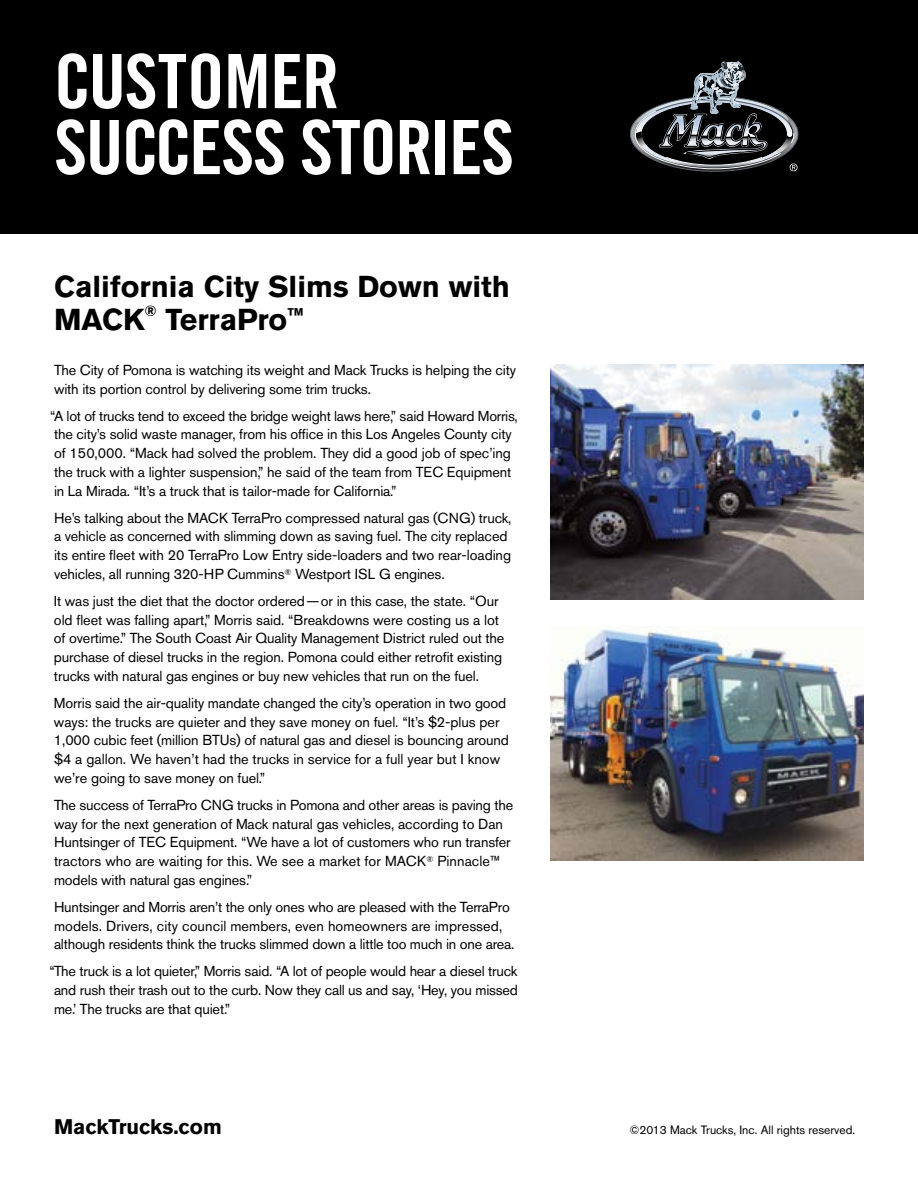
<style>
.page{position:relative;width:918px;height:1188px;background:#fff}
.page>*{position:absolute;margin:0;border:0;box-sizing:border-box;transform-origin:0 0}
.t1{font:75px/66px "Trade Gothic LT Std Bd Cn 20";letter-spacing:-.02em;color:#fff}
.t2{font:700 30px/33px "Akzidenz Grotesk Pro";color:#000}
.t3{font:700 21px "Akzidenz Grotesk Pro";color:#000}
.t4{font:700 14.85px "Akzidenz Grotesk Pro";color:#000}
.t5{font:14.4px/18.9px "Akzidenz Grotesk Pro";letter-spacing:-.01em;color:#000}
.t6{font:12px "Akzidenz Grotesk Pro";color:#000}
</style>
<div class="page">
<div style="left:0;top:0;width:918px;height:234px;background:#000"></div>
<img style="left:551px;top:626px;width:313px;height:234px">
<img style="left:551px;top:364px;width:313px;height:235px">
<svg style="left:630px;top:61px;width:168px;height:110px"></svg>
<h1 class="t1" style="left:54px;top:48px;width:462px">CUSTOMER<br>SUCCESS STORIES</h1>
<h2 class="t2" style="left:54px;top:270px;width:457px">California City Slims Down with<br>MACK</h2>
<p class="t4" style="left:144px;top:301px;width:14px">®</p>
<h2 class="t2" style="left:165px;top:303px;width:140px">TerraPro<sup>™</sup></h2>
<p class="t5" style="left:54px;top:361px;width:464px">The City of Pomona is watching its weight and Mack Trucks is helping the city with its portion control by delivering some trim trucks.</p>
<p class="t5" style="left:50px;top:406px;width:469px">“A lot of trucks tend to exceed the bridge weight laws here,” said Howard Morris, the city’s solid waste manager, from his office in this Los Angeles County city of 150,000. “Mack had solved the problem. They did a good job of spec’ing the truck with a lighter suspension,” he said of the team from TEC Equipment in La Mirada. “It’s a truck that is tailor-made for California.”</p>
<p class="t5" style="left:54px;top:508px;width:459px">He’s talking about the MACK TerraPro compressed natural gas (CNG) truck, a vehicle as concerned with slimming down as saving fuel. The city replaced its entire fleet with 20 TerraPro Low Entry side-loaders and two rear-loading vehicles, all running 320-HP Cummins<sup>®</sup> Westport ISL G engines.</p>
<p class="t5" style="left:54px;top:591px;width:452px">It was just the diet that the doctor ordered—or in this case, the state. “Our old fleet was falling apart,” Morris said. “Breakdowns were costing us a lot of overtime.” The South Coast Air Quality Management District ruled out the purchase of diesel trucks in the region. Pomona could either retrofit existing trucks with natural gas engines or buy new vehicles that run on the fuel.</p>
<p class="t5" style="left:54px;top:693px;width:456px">Morris said the air-quality mandate changed the city’s operation in two good ways: the trucks are quieter and they save money on fuel. “It’s $2-plus per 1,000 cubic feet (million BTUs) of natural gas and diesel is bouncing around $4 a gallon. We haven’t had the trucks in service for a full year but I know we’re going to save money on fuel.”</p>
<p class="t5" style="left:54px;top:795px;width:461px">The success of TerraPro CNG trucks in Pomona and other areas is paving the way for the next generation of Mack natural gas vehicles, according to Dan Huntsinger of TEC Equipment. “We have a lot of customers who run transfer tractors who are waiting for this. We see a market for MACK<sup>®</sup> Pinnacle™ models with natural gas engines.”</p>
<p class="t5" style="left:54px;top:897px;width:462px">Huntsinger and Morris aren’t the only ones who are pleased with the TerraPro models. Drivers, city council members, even homeowners are impressed, although residents think the trucks slimmed down a little too much in one area.</p>
<p class="t5" style="left:54px;top:961px;width:465px;text-align:justify;text-indent:-5px">“The truck is a lot quieter,” Morris said. “A lot of people would hear a diesel truck and rush their trash out to the curb. Now they call us and say, ‘Hey, you missed me.’ The trucks are that quiet.”</p>
<h3 class="t3" style="left:54px;top:1113px;width:169px">MackTrucks.com</h3>
<p class="t6" style="left:629px;top:1122px;width:227px">©2013 Mack Trucks, Inc. All rights reserved.</p>
</div>
